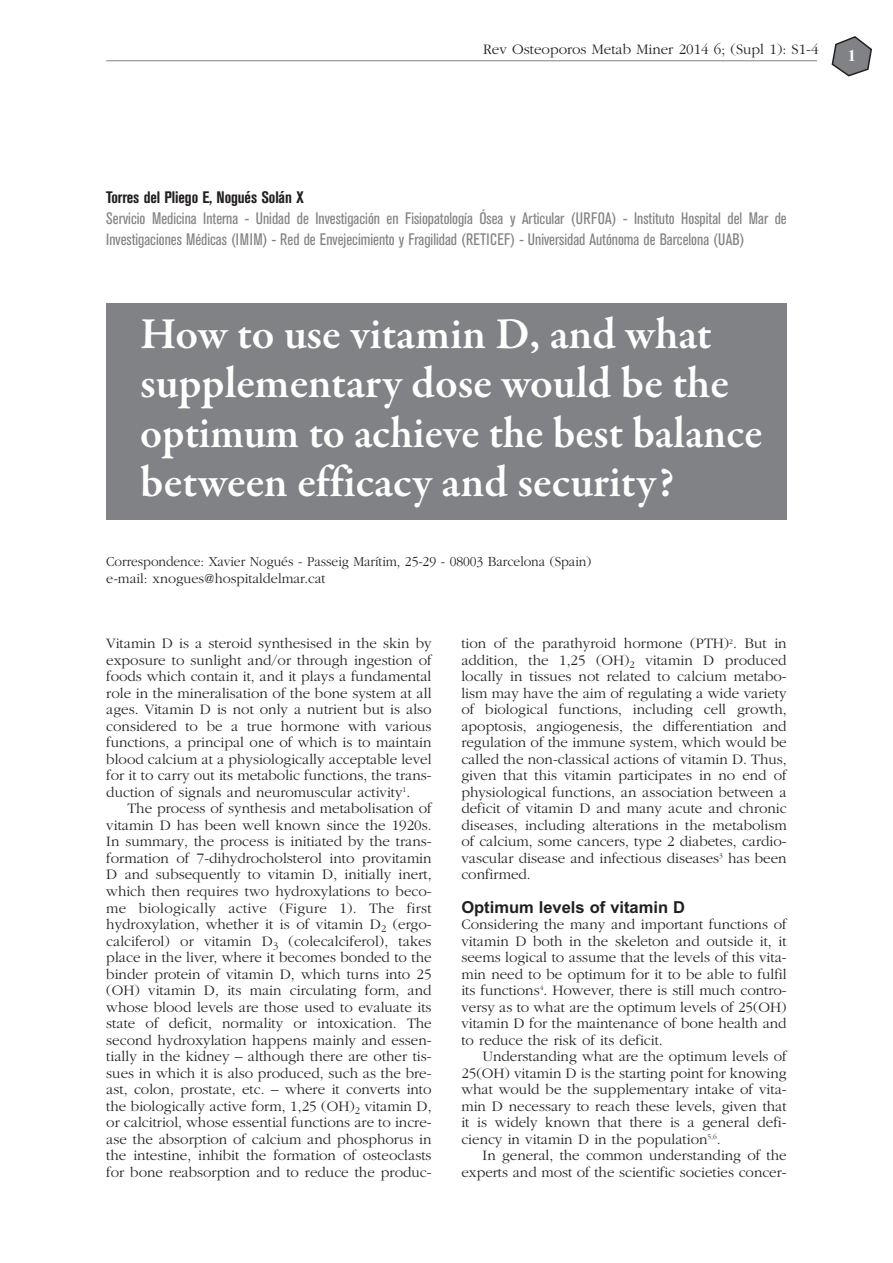
<style>
.page{position:relative;width:893px;height:1263px;background:#fff}
.page>*{position:absolute;margin:0;border:0;box-sizing:border-box;transform-origin:0 0}
.t1{font:600 45px/49.5px "Garamond Premr Pro";color:#fff}
.t2{font:condensed 16.5px/21px "Akzidenz Grotesk BE";color:#808285}
.t3{font:700 condensed 16.5px "Akzidenz Grotesk BE";letter-spacing:-.01em;color:#231f20}
.t4{font:700 16.5px "Arial";color:#231f20}
.t5{font:700 16.5px "Times New Roman";color:#fff}
.t6{font:300 15px/16.5px "Garamond";color:#231f20;text-align:justify}
.t7{font:300 14.25px/17.1px "Garamond";letter-spacing:-.005em;color:#231f20;scale:.95 1}
</style>
<div class="page">
<svg style="left:832px;top:36px;width:40px;height:40px"></svg>
<hr style="left:106px;top:60px;width:711px;height:1px;background:#808285">
<div style="left:106px;top:303px;width:681px;height:217px;background:#808285"></div>
<p class="t6" style="left:483px;top:42px;width:337px">Rev Osteoporos Metab Miner 2014 6; (Supl 1): S1-4</p>
<p class="t5" style="left:848px;top:46px;width:10px">1</p>
<p class="t3" style="left:106px;top:191px;width:199px">Torres del Pliego E, Nogués Solán X</p>
<p class="t2" style="left:106px;top:209px;width:682px">Servicio Medicina Interna - Unidad de Investigación en Fisiopatología Ósea y Articular (URFOA) - Instituto Hospital del Mar de<br>Investigaciones Médicas (IMIM) - Red de Envejecimiento y Fragilidad (RETICEF) - Universidad Autónoma de Barcelona (UAB)</p>
<h1 class="t1" style="left:140px;top:312px;width:624px">How to use vitamin D, and what supplementary dose would be the optimum to achieve the best balance between efficacy and security?</h1>
<p class="t7" style="left:106px;top:554px;width:512px">Correspondence: Xavier Nogués - Passeig Marítim, 25-29 - 08003 Barcelona (Spain) e-mail: xnogues@hospitaldelmar.cat</p>
<p class="t6" style="left:106px;top:637px;width:327px">Vitamin D is a steroid synthesised in the skin by exposure to sunlight and/or through ingestion of foods which contain it, and it plays a fundamental role in the mineralisation of the bone system at all ages. Vitamin D is not only a nutrient but is also considered to be a true hormone with various functions, a principal one of which is to maintain blood calcium at a physiologically acceptable level for it to carry out its metabolic functions, the trans&shy;duction of signals and neuromuscular activity<sup>1</sup>.</p>
<p class="t6" style="left:106px;top:802px;width:327px;text-indent:21px">The process of synthesis and metabolisation of vitamin D has been well known since the 1920s.<br>In summary, the process is initiated by the trans&shy;formation of 7-dihydrocholsterol into provitamin D and subsequently to vitamin D, initially inert, which then requires two hydroxylations to beco&shy;me biologically active (Figure 1). The first hydroxylation, whether it is of vitamin D<sub>2</sub> (ergo&shy;calciferol) or vitamin D<sub>3</sub> (colecalciferol), takes place in the liver, where it becomes bonded to the binder protein of vitamin D, which turns into 25 (OH) vitamin D, its main circulating form, and whose blood levels are those used to evaluate its state of deficit, normality or intoxication. The second hydroxylation happens mainly and essen&shy;tially in the kidney – although there are other tis&shy;sues in which it is also produced, such as the bre&shy;ast, colon, prostate, etc. – where it converts into the biologically active form, 1,25 (OH)<sub>2</sub> vitamin D, or calcitriol, whose essential functions are to incre&shy;ase the absorption of calcium and phosphorus in the intestine, inhibit the formation of osteoclasts for bone reabsorption and to reduce the produc-</p>
<p class="t6" style="left:461px;top:637px;width:327px">tion of the parathyroid hormone (PTH)<sup>2</sup>. But in addition, the 1,25 (OH)<sub>2</sub> vitamin D produced locally in tissues not related to calcium metabo&shy;lism may have the aim of regulating a wide variety of biological functions, including cell growth, apoptosis, angiogenesis, the differentiation and regulation of the immune system, which would be called the non-classical actions of vitamin D. Thus, given that this vitamin participates in no end of physiological functions, an association between a deficit of vitamin D and many acute and chronic diseases, including alterations in the metabolism of calcium, some cancers, type 2 diabetes, cardio&shy;vascular disease and infectious diseases<sup>3</sup> has been confirmed.</p>
<p class="t4" style="left:461px;top:901px;width:225px">Optimum levels of vitamin D</p>
<p class="t6" style="left:461px;top:917px;width:327px">Considering the many and important functions of vitamin D both in the skeleton and outside it, it seems logical to assume that the levels of this vita&shy;min need to be optimum for it to be able to fulfil its functions<sup>4</sup>. However, there is still much contro&shy;versy as to what are the optimum levels of 25(OH) vitamin D for the maintenance of bone health and to reduce the risk of its deficit.</p>
<p class="t6" style="left:461px;top:1049px;width:327px;text-indent:21px">Understanding what are the optimum levels of 25(OH) vitamin D is the starting point for knowing what would be the supplementary intake of vita&shy;min D necessary to reach these levels, given that it is widely known that there is a general defi&shy;ciency in vitamin D in the population<sup>5,6</sup>.</p>
<p class="t6" style="left:461px;top:1148px;width:327px;text-align:right">In general, the common understanding of the experts and most of the scientific societies concer-</p>
</div>
